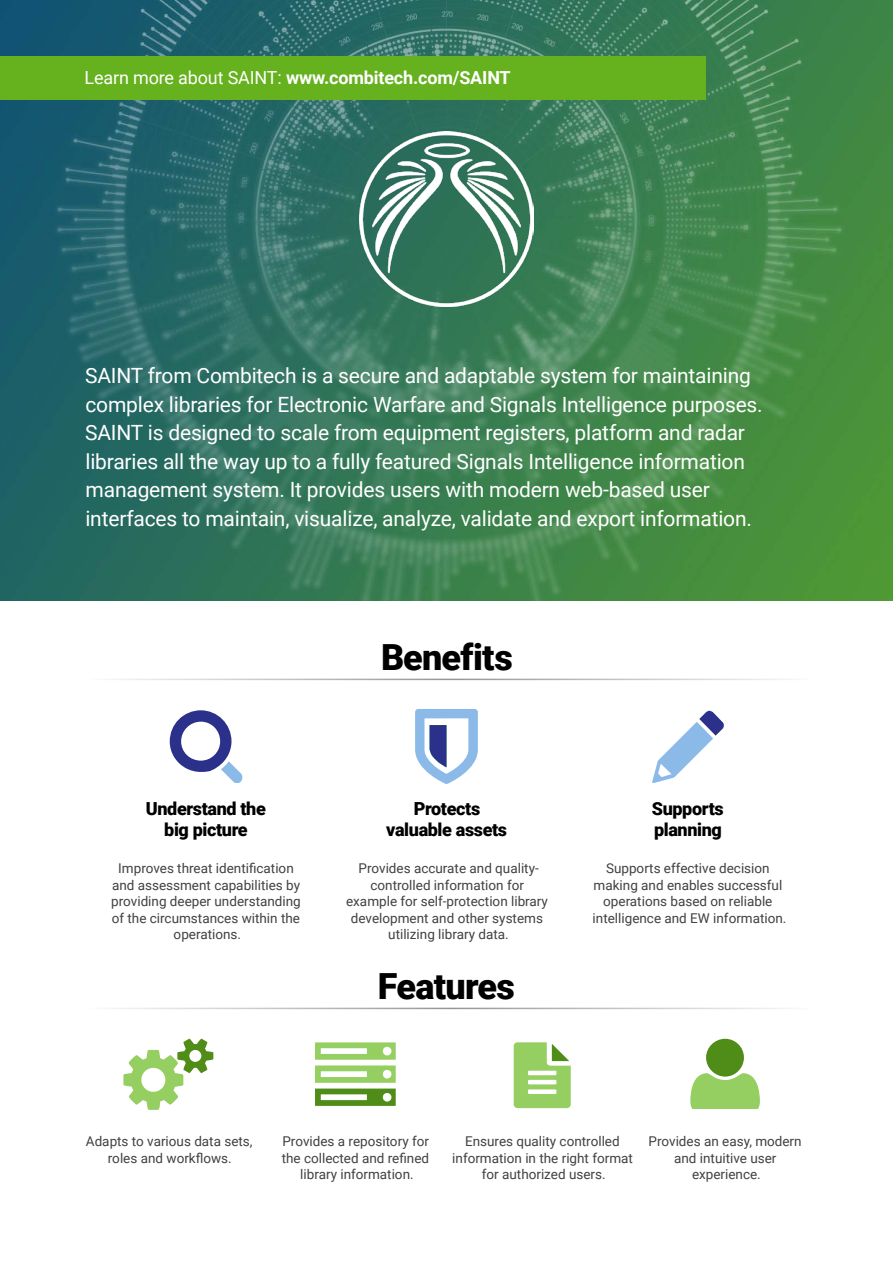
<style>
.page{position:relative;width:893px;height:1263px;background:#fff}
.page>*{position:absolute;margin:0;border:0;box-sizing:border-box;transform-origin:0 0}
.Heading_2___Line{font:900 36px "Roboto";letter-spacing:-.02em;color:#000}
.Intro{font:21px/28.5px "Roboto";letter-spacing:-.01em;color:#fff}
.Heading_3_Icon_Grid{font:900 18px/21px "Roboto";letter-spacing:-.02em;color:#000;text-align:center}
.Intro-2{font:700 18px "Roboto";letter-spacing:-.01em;color:#fff}
.Benefits_p{font:13.5px/16.5px "Roboto";color:#414042;text-align:center}
.LIFT_BOLD_TEXT{font:13.5px/16.5px "Roboto";color:#414042;text-align:center}
.s1{font-weight:400}
</style>
<div class="page">
<img style="left:0;top:0;width:893px;height:600px">
<svg style="left:170px;top:710px;width:72px;height:73px"></svg>
<svg style="left:123px;top:1039px;width:90px;height:71px"></svg>
<svg style="left:315px;top:1042px;width:81px;height:64px"></svg>
<svg style="left:514px;top:1042px;width:57px;height:66px"></svg>
<svg style="left:690px;top:1073px;width:70px;height:35px"></svg>
<div style="left:706px;top:1039px;width:38px;height:37px;background:#508c18;border-radius:50%"></div>
<svg style="left:415px;top:709px;width:63px;height:75px"></svg>
<svg style="left:652px;top:711px;width:72px;height:72px"></svg>
<img style="left:359px;top:132px;width:175px;height:174px">
<div style="left:0;top:56px;width:705px;height:43px;background:#65b11e"></div>
<p class="Intro-2" style="left:85px;top:65px;width:428px"><span class="s1">Learn more about SAINT:</span> www.combitech.com/SAINT</p>
<p class="Intro" style="left:85px;top:361px;width:679px">SAINT from Combitech is a secure and adaptable system for maintaining complex libraries for Electronic Warfare and Signals Intelligence purposes.<br>SAINT is designed to scale from equipment registers, platform and radar libraries all the way up to a fully featured Signals Intelligence information management system. It provides users with modern web-based user interfaces to maintain, visualize, analyze, validate and export information.</p>
<p class="Heading_2___Line" style="left:381px;top:632px;width:133px">Benefits</p>
<p class="Heading_3_Icon_Grid" style="left:146px;top:798px;width:121px">Understand the big picture</p>
<p class="Heading_3_Icon_Grid" style="left:386px;top:798px;width:122px">Protects valuable assets</p>
<p class="Benefits_p" style="left:111px;top:859px;width:191px">Improves threat identification and assessment capabilities by providing deeper understanding of the circumstances within the operations.</p>
<p class="Heading_3_Icon_Grid" style="left:652px;top:798px;width:73px;text-align:left">Supports planning</p>
<p class="Benefits_p" style="left:346px;top:859px;width:203px">Provides accurate and quality&shy;controlled information for example for self-protection library development and other systems utilizing library data.</p>
<p class="Benefits_p" style="left:593px;top:859px;width:195px">Supports effective decision making and enables successful operations based on reliable intelligence and EW information.</p>
<p class="Heading_2___Line" style="left:378px;top:961px;width:138px">Features</p>
<p class="LIFT_BOLD_TEXT" style="left:282px;top:1132px;width:149px">Provides a repository for the collected and refined library information.</p>
<p class="LIFT_BOLD_TEXT" style="left:649px;top:1132px;width:155px">Provides an easy, modern and intuitive user experience.</p>
<p class="LIFT_BOLD_TEXT" style="left:86px;top:1132px;width:168px">Adapts to various data sets, roles and workflows.</p>
<p class="LIFT_BOLD_TEXT" style="left:452px;top:1132px;width:182px">Ensures quality controlled information in the right format for authorized users.</p>
</div>
